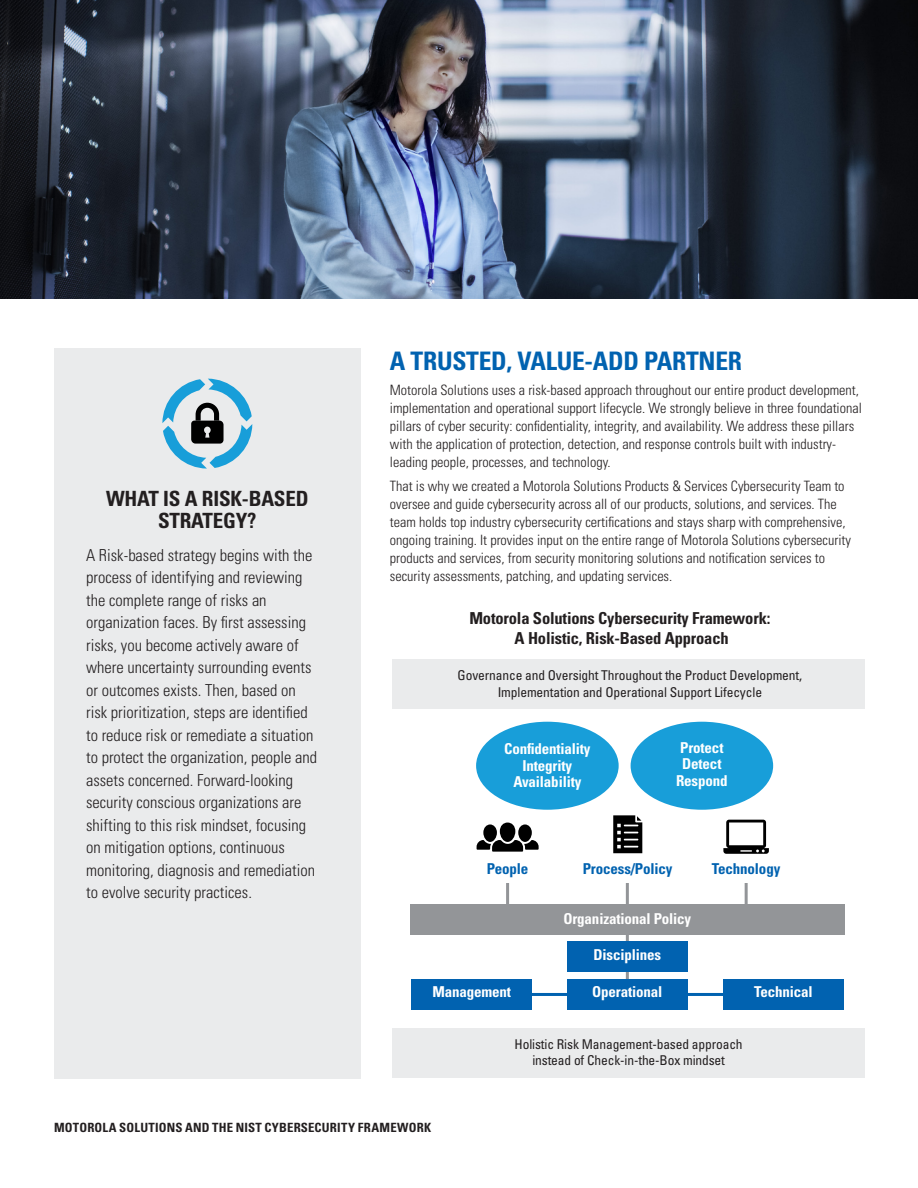
<style>
.page{position:relative;width:918px;height:1188px;background:#fff}
.page>*{position:absolute;margin:0;border:0;box-sizing:border-box;transform-origin:0 0}
.t1{font:700 condensed 25.5px "Univers LT Std";letter-spacing:-.01em;color:#0162b0}
.t2{font:700 condensed 21px/22.5px "Univers LT Std";letter-spacing:-.01em;color:#231f20;text-align:center}
.t3{font:300 condensed 16.5px/22.5px "Univers LT Std";color:#231f20}
.t4{font:700 condensed 16.5px "Univers LT Std";letter-spacing:-.01em;color:#231f20}
.t5{font:700 condensed 15px "Univers LT Std";letter-spacing:-.01em;color:#fff}
.t6{font:700 condensed 15px "Univers LT Std";letter-spacing:-.01em;color:#0162b0}
.t7{font:300 condensed 14.25px/18px "Univers LT Std";color:#231f20}
.t8{font:condensed 13.5px/16.5px "Univers LT Std";letter-spacing:-.01em;color:#231f20;text-align:center}
.t9{font:700 condensed 12.75px "Univers LT Std";letter-spacing:.015em;color:#231f20}
</style>
<div class="page">
<div style="left:54px;top:348px;width:307px;height:731px;background:#eaebec"></div>
<div style="left:392px;top:659px;width:473px;height:50px;background:#eaebec"></div>
<div style="left:476px;top:722px;width:143px;height:88px;background:#189ed9;border-radius:50%"></div>
<div style="left:631px;top:722px;width:142px;height:88px;background:#189ed9;border-radius:50%"></div>
<div style="left:392px;top:1029px;width:473px;height:49px;background:#eaebec"></div>
<hr style="left:506px;top:871px;width:3px;height:53px;background:#939598">
<hr style="left:745px;top:871px;width:3px;height:53px;background:#939598">
<hr style="left:626px;top:871px;width:3px;height:134px;background:#939598">
<hr style="left:451px;top:993px;width:353px;height:3px;background:#0162b0">
<div style="left:411px;top:979px;width:121px;height:31px;background:#0162b0"></div>
<div style="left:723px;top:979px;width:121px;height:31px;background:#0162b0"></div>
<div style="left:567px;top:979px;width:121px;height:31px;background:#0162b0"></div>
<div style="left:567px;top:941px;width:121px;height:31px;background:#0162b0"></div>
<div style="left:410px;top:904px;width:434px;height:31px;background:#939598"></div>
<div style="left:411px;top:811px;width:432px;height:71px;background:#fff"></div>
<svg style="left:477px;top:823px;width:62px;height:29px"></svg>
<svg style="left:613px;top:815px;width:29px;height:38px"></svg>
<svg style="left:723px;top:820px;width:46px;height:34px"></svg>
<img style="left:0;top:0;width:918px;height:298px">
<svg style="left:162px;top:379px;width:90px;height:90px"></svg>
<p class="t2" style="left:106px;top:487px;width:204px">WHAT IS A RISK-BASED<br>STRATEGY?</p>
<p class="t3" style="left:86px;top:544px;width:232px">A Risk-based strategy begins with the process of identifying and reviewing the complete range of risks an organization faces. By first assessing risks, you become actively aware of where uncertainty surrounding events or outcomes exists. Then, based on risk prioritization, steps are identified to reduce risk or remediate a situation to protect the organization, people and assets concerned. Forward-looking security conscious organizations are shifting to this risk mindset, focusing on mitigation options, continuous monitoring, diagnosis and remediation to evolve security practices.</p>
<p class="t1" style="left:390px;top:345px;width:354px">A TRUSTED, VALUE-ADD PARTNER</p>
<p class="t7" style="left:390px;top:381px;width:474px">Motorola Solutions uses a risk-based approach throughout our entire product development, implementation and operational support lifecycle. We strongly believe in three foundational pillars of cyber security: confidentiality, integrity, and availability. We address these pillars with the application of protection, detection, and response controls built with industry&shy;leading people, processes, and technology.</p>
<p class="t7" style="left:390px;top:477px;width:463px">That is why we created a Motorola Solutions Products &amp; Services Cybersecurity Team to oversee and guide cybersecurity across all of our products, solutions, and services. The team holds top industry cybersecurity certifications and stays sharp with comprehensive, ongoing training. It provides input on the entire range of Motorola Solutions cybersecurity products and services, from security monitoring solutions and notification services to security assessments, patching, and updating services.</p>
<p class="t4" style="left:469px;top:608px;width:303px">Motorola Solutions Cybersecurity Framework:</p>
<p class="t4" style="left:515px;top:628px;width:216px">A Holistic, Risk-Based Approach</p>
<p class="t8" style="left:458px;top:667px;width:346px">Governance and Oversight Throughout the Product Development,<br>Implementation and Operational Support Lifecycle</p>
<p class="t5" style="left:504px;top:740px;width:88px">Confidentiality</p>
<p class="t5" style="left:523px;top:756px;width:51px">Integrity</p>
<p class="t5" style="left:513px;top:773px;width:70px">Availability</p>
<p class="t5" style="left:680px;top:738px;width:45px">Protect</p>
<p class="t5" style="left:682px;top:755px;width:41px">Detect</p>
<p class="t5" style="left:676px;top:771px;width:53px">Respond</p>
<p class="t6" style="left:487px;top:859px;width:43px">People</p>
<p class="t6" style="left:583px;top:859px;width:91px">Process/Policy</p>
<p class="t6" style="left:712px;top:859px;width:70px">Technology</p>
<p class="t5" style="left:563px;top:909px;width:129px">Organizational Policy</p>
<p class="t5" style="left:433px;top:983px;width:80px">Management</p>
<p class="t5" style="left:594px;top:945px;width:69px">Disciplines</p>
<p class="t5" style="left:592px;top:983px;width:72px">Operational</p>
<p class="t5" style="left:754px;top:983px;width:60px">Technical</p>
<p class="t8" style="left:515px;top:1036px;width:230px">Holistic Risk Management-based approach instead of Check-in-the-Box mindset</p>
<p class="t9" style="left:54px;top:1120px;width:379px">MOTOROLA SOLUTIONS AND THE NIST CYBERSECURITY FRAMEWORK</p>
</div>
